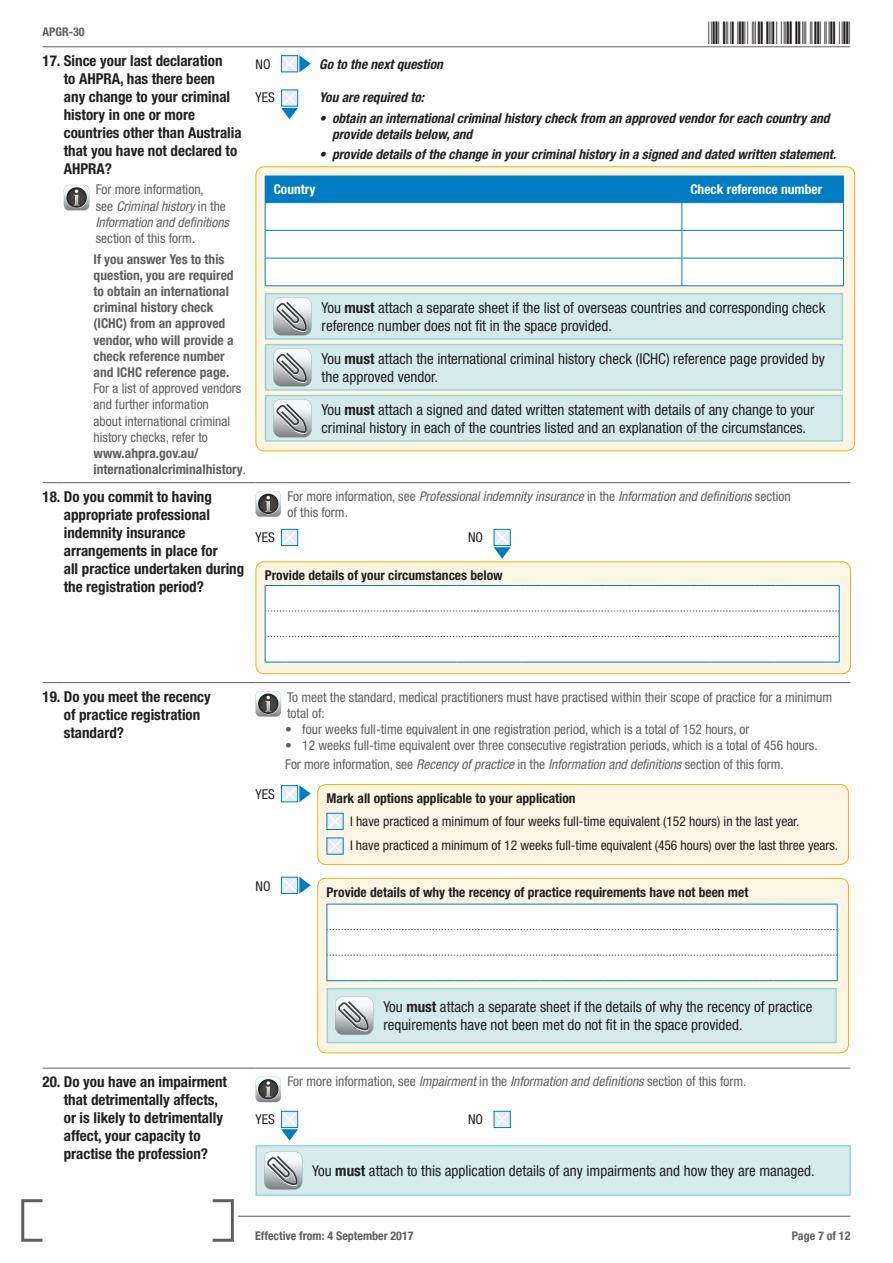
<style>
.page{position:relative;width:893px;height:1263px;background:#fff}
.page>*{position:absolute;margin:0;border:0;box-sizing:border-box;transform-origin:0 0}
.t1{font:30px "Free 3 of 9";letter-spacing:.1em;color:#231f20}
.t2{font:condensed 15px/18px "Helvetica Neue LT Std";color:#231f20}
.Questions{font:700 condensed 15px/18px "Helvetica Neue LT Std";color:#231f20}
.Question_additional{font:condensed 13.5px/16.2px "Helvetica Neue LT Std";color:#5f5f62}
.Question_additional-2{font:700 condensed 13.5px/16.2px "Helvetica Neue LT Std";color:#5f5f62}
.Answer{font:condensed 13.5px/22.6px "Helvetica Neue LT Std";color:#231f20}
.Answer-2{font:italic 700 condensed 13.5px/16.2px "Helvetica Neue LT Std";color:#231f20}
.t3{font:700 condensed 13.5px "Helvetica Neue LT Std";color:#231f20}
.Question_additional-3{font:italic condensed 13.5px/16.2px "Helvetica Neue LT Std";color:#5f5f62}
.Answer-3{font:condensed 13.5px "Helvetica Neue LT Std";color:#5f5f62}
.t4{font:700 condensed 13.5px "Helvetica Neue LT Std";color:#fff}
.t5{font:700 condensed 12px "Helvetica Neue LT Std";color:#5f5f62}
.s1{font-style:italic}
.s2{font-weight:400}
.s3{font-weight:700}
.s4{font-style:normal}
</style>
<div class="page">
<svg style="left:21px;top:1199px;width:213px;height:43px"></svg>
<hr style="left:238px;top:1216px;width:612px;height:1px;background:#5f5f62">
<hr style="left:43px;top:47px;width:807px;height:1px;background:#5f5f62">
<svg style="left:43px;top:682px;width:21px;height:1px"></svg>
<hr style="left:64px;top:682px;width:192px;height:1px;background:#5f5f62">
<hr style="left:256px;top:682px;width:594px;height:1px;background:#5f5f62">
<svg style="left:43px;top:482px;width:21px;height:1px"></svg>
<hr style="left:64px;top:482px;width:192px;height:1px;background:#5f5f62">
<hr style="left:256px;top:482px;width:594px;height:1px;background:#5f5f62">
<svg style="left:43px;top:1068px;width:21px;height:1px"></svg>
<hr style="left:64px;top:1068px;width:192px;height:1px;background:#5f5f62">
<hr style="left:256px;top:1068px;width:594px;height:1px;background:#5f5f62">
<svg style="left:64px;top:185px;width:25px;height:25px"></svg>
<svg style="left:281px;top:55px;width:30px;height:17px"></svg>
<svg style="left:281px;top:90px;width:17px;height:29px"></svg>
<div style="left:256px;top:167px;width:599px;height:284px;background:#fcf5e4;border-radius:9px"></div>
<svg style="left:265px;top:176px;width:579px;height:109px;background:#b9dbee"></svg>
<hr style="left:265px;top:285px;width:417px;height:1px;background:#007cc2">
<hr style="left:682px;top:285px;width:162px;height:1px;background:#007cc2">
<div style="left:266px;top:294px;width:576px;height:45px;background:#d5ebeb"></div>
<div style="left:265px;top:293px;width:578px;height:47px;border:2px solid #9bd3d3"></div>
<svg style="left:273px;top:297px;width:39px;height:38px"></svg>
<div style="left:266px;top:345px;width:576px;height:45px;background:#d5ebeb"></div>
<div style="left:265px;top:344px;width:578px;height:47px;border:2px solid #9bd3d3"></div>
<svg style="left:273px;top:348px;width:39px;height:38px"></svg>
<div style="left:266px;top:396px;width:576px;height:45px;background:#d5ebeb"></div>
<div style="left:265px;top:395px;width:578px;height:47px;border:2px solid #9bd3d3"></div>
<svg style="left:273px;top:399px;width:39px;height:38px"></svg>
<div style="left:256px;top:166px;width:599px;height:285px;border:1px solid #efb211;border-radius:9px"></div>
<svg style="left:256px;top:491px;width:25px;height:26px"></svg>
<svg style="left:281px;top:529px;width:17px;height:17px"></svg>
<svg style="left:494px;top:529px;width:17px;height:30px"></svg>
<div style="left:256px;top:562px;width:594px;height:112px;background:#fcf5e4;border-radius:9px"></div>
<svg style="left:265px;top:585px;width:575px;height:78px;background:#f5f9fb"></svg>
<div style="left:256px;top:561px;width:595px;height:113px;border:1px solid #efb211;border-radius:9px"></div>
<svg style="left:256px;top:691px;width:25px;height:26px"></svg>
<svg style="left:281px;top:785px;width:30px;height:17px"></svg>
<div style="left:318px;top:784px;width:530px;height:80px;background:#fcf5e4;border-radius:9px"></div>
<div style="left:327px;top:813px;width:17px;height:17px;background:#4ca0cd"></div>
<svg style="left:327px;top:813px;width:16px;height:17px"></svg>
<svg style="left:327px;top:837px;width:17px;height:17px"></svg>
<svg style="left:327px;top:838px;width:16px;height:16px"></svg>
<div style="left:317px;top:784px;width:532px;height:81px;border:1px solid #efb211;border-radius:9px"></div>
<svg style="left:281px;top:877px;width:30px;height:17px"></svg>
<div style="left:318px;top:878px;width:530px;height:175px;background:#fcf5e4;border-radius:9px"></div>
<div style="left:327px;top:904px;width:511px;height:77px;background:#fff"></div>
<div style="left:327px;top:989px;width:509px;height:53px;background:#d5ebeb"></div>
<div style="left:327px;top:988px;width:510px;height:55px;border:2px solid #9bd3d3"></div>
<svg style="left:335px;top:996px;width:38px;height:39px"></svg>
<div style="left:317px;top:878px;width:532px;height:175px;border:1px solid #efb211;border-radius:9px"></div>
<svg style="left:256px;top:1077px;width:25px;height:25px"></svg>
<svg style="left:281px;top:1111px;width:17px;height:30px"></svg>
<div style="left:494px;top:1111px;width:17px;height:17px;background:#2f94cd"></div>
<svg style="left:494px;top:1111px;width:16px;height:17px"></svg>
<div style="left:256px;top:1146px;width:594px;height:49px;background:#d5ebeb"></div>
<div style="left:256px;top:1145px;width:595px;height:51px;border:2px solid #9bd3d3"></div>
<svg style="left:264px;top:1151px;width:38px;height:38px"></svg>
<p class="t5" style="left:43px;top:25px;width:44px">APGR-30</p>
<p class="Questions" style="left:43px;top:51px;width:181px">17. Since your last declaration</p>
<p class="Questions" style="left:64px;top:69px;width:179px">to AHPRA, has there been<br>any change to your criminal history in one or more countries other than Australia that you have not declared to<br>AHPRA?</p>
<p class="Question_additional" style="left:96px;top:181px;width:135px">For more information,<br>see <span class="s1">Criminal history</span> in the<br><span class="s1">Information and definitions </span>section of this form.</p>
<p class="Question_additional-2" style="left:94px;top:250px;width:154px">If you answer Yes to this question, you are required to obtain an international criminal history check (ICHC) from an approved vendor, who will provide a check reference number and ICHC reference page.<br><span class="s2">For a list of approved vendors and further information<br>about international criminal history checks, refer to </span>www.ahpra.gov.au/ internationalcriminalhistory<span class="s2">.</span></p>
<p class="Questions" style="left:43px;top:487px;width:171px">18. Do you commit to having</p>
<p class="Questions" style="left:64px;top:505px;width:182px">appropriate professional indemnity insurance arrangements in place for<br>all practice undertaken during the registration period?</p>
<h1 class="t1" style="left:709px;top:16px;width:143px">*APGR-307*</h1>
<p class="Answer" style="left:256px;top:53px;width:17px">NO</p>
<p class="Answer-2" style="left:319px;top:56px;width:125px">Go to the next question</p>
<p class="Answer" style="left:256px;top:86px;width:21px">YES</p>
<p class="Answer-2" style="left:319px;top:90px;width:106px">You are required to:</p>
<p class="Answer-2" style="left:332px;top:110px;width:499px;text-indent:-13px">• obtain an international criminal history check from an approved vendor for each country and provide details below, and</p>
<p class="Answer-2" style="left:319px;top:147px;width:518px">• provide details of the change in your criminal history in a signed and dated written statement.</p>
<p class="t4" style="left:274px;top:181px;width:43px">Country</p>
<p class="t4" style="left:690px;top:181px;width:133px">Check reference number</p>
<p class="t2" style="left:322px;top:298px;width:505px">You <span class="s3">must</span> attach a separate sheet if the list of overseas countries and corresponding check reference number does not fit in the space provided.</p>
<p class="t2" style="left:322px;top:349px;width:505px">You <span class="s3">must</span> attach the international criminal history check (ICHC) reference page provided by the approved vendor.</p>
<p class="t2" style="left:322px;top:400px;width:494px">You <span class="s3">must</span> attach a signed and dated written statement with details of any change to your criminal history in each of the countries listed and an explanation of the circumstances.</p>
<p class="Question_additional-3" style="left:288px;top:488px;width:505px"><span class="s4">For more information, see</span> Professional indemnity insurance <span class="s4">in the</span> Information and definitions <span class="s4">section of this form.</span></p>
<p class="Answer" style="left:256px;top:525px;width:21px">YES</p>
<p class="Answer" style="left:468px;top:525px;width:17px">NO</p>
<p class="t3" style="left:265px;top:567px;width:239px">Provide details of your circumstances below</p>
<p class="Questions" style="left:43px;top:687px;width:170px">19. Do you meet the recency</p>
<p class="Questions" style="left:64px;top:705px;width:138px">of practice registration standard?</p>
<p class="Question_additional" style="left:287px;top:689px;width:547px">To meet the standard, medical practitioners must have practised within their scope of practice for a minimum total of:</p>
<p class="Question_additional" style="left:285px;top:721px;width:465px">• four weeks full-time equivalent in one registration period, which is a total of 152 hours, or</p>
<p class="Question_additional" style="left:285px;top:737px;width:534px">• 12 weeks full-time equivalent over three consecutive registration periods, which is a total of 456 hours.</p>
<p class="Question_additional" style="left:285px;top:756px;width:500px">For more information, see <span class="s1">Recency of practice</span> in the <span class="s1">Information and definitions</span> section of this form.</p>
<p class="Answer" style="left:256px;top:783px;width:21px">YES</p>
<p class="Answer" style="left:350px;top:787px;width:451px;text-indent:-23px"><span class="s3">Mark all options applicable to your application<br></span>I have practiced a minimum of four weeks full-time equivalent (152 hours) in the last year.</p>
<p class="Answer" style="left:350px;top:834px;width:490px">I have practiced a minimum of 12 weeks full-time equivalent (456 hours) over the last three years.</p>
<p class="Answer" style="left:256px;top:874px;width:17px">NO</p>
<p class="t3" style="left:327px;top:884px;width:423px">Provide details of why the recency of practice requirements have not been met</p>
<p class="Questions" style="left:43px;top:1073px;width:186px">20. Do you have an impairment</p>
<p class="Questions" style="left:64px;top:1091px;width:161px">that detrimentally affects, or is likely to detrimentally affect, your capacity to practise the profession?</p>
<p class="t2" style="left:383px;top:997px;width:431px">You <span class="s3">must</span> attach a separate sheet if the details of why the recency of practice requirements have not been met do not fit in the space provided.</p>
<p class="Answer-3" style="left:288px;top:1074px;width:460px">For more information, see <span class="s1">Impairment</span> in the <span class="s1">Information and definitions</span> section of this form.</p>
<p class="Answer" style="left:256px;top:1107px;width:21px">YES</p>
<p class="Answer" style="left:468px;top:1107px;width:17px">NO</p>
<p class="t2" style="left:312px;top:1161px;width:504px">You <span class="s3">must</span> attach to this application details of any impairments and how they are managed.</p>
<p class="t5" style="left:255px;top:1228px;width:160px">Effective from: 4 September 2017</p>
<p class="t5" style="left:792px;top:1228px;width:60px">Page 7 of 12</p>
</div>
